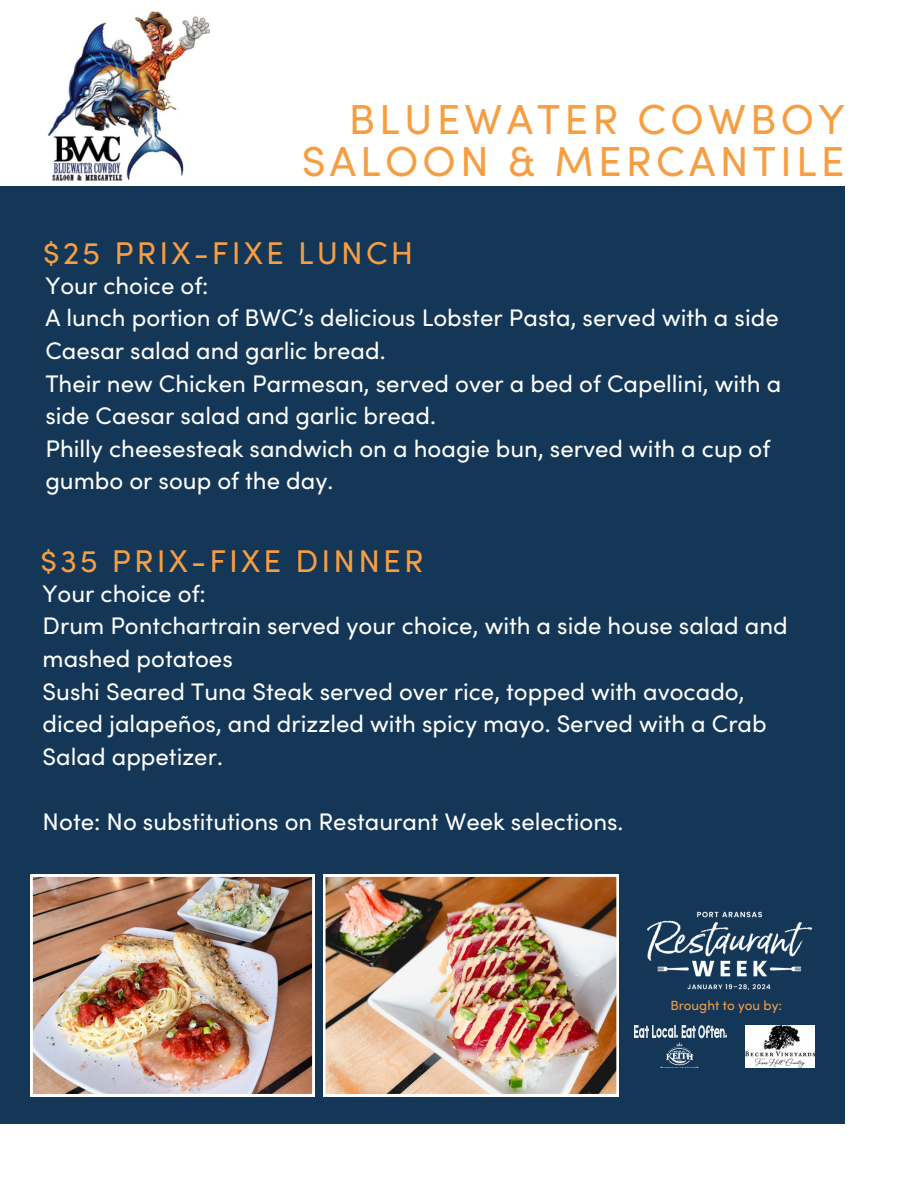
<style>
.page{position:relative;width:918px;height:1188px;background:#fff}
.page>*{position:absolute;margin:0;border:0;box-sizing:border-box;transform-origin:0 0}
.t1{font:42px "Sofia Pro";letter-spacing:.1em;color:#f79e42}
.t2{font:31.5px "Sofia Pro";letter-spacing:.1em;color:#f79e42}
.t3{font:24px/32.7px "Sofia Pro";color:#fff}
.t4{font:13.35px "Sofia Pro";color:#f79e42}
</style>
<div class="page">
<div style="left:0;top:187px;width:845px;height:937px;background:#143758"></div>
<img style="left:647px;top:911px;width:166px;height:79px">
<img style="left:746px;top:1025px;width:68px;height:43px">
<img style="left:634px;top:1025px;width:93px;height:43px">
<img style="left:48px;top:11px;width:163px;height:170px">
<img style="left:31px;top:875px;width:283px;height:221px">
<img style="left:323px;top:875px;width:296px;height:221px">
<p class="t1" style="left:349px;top:92px;width:497px">BLUEWATER COWBOY</p>
<p class="t1" style="left:302px;top:134px;width:544px">SALOON &amp; MERCANTILE</p>
<p class="t2" style="left:43px;top:232px;width:372px">$25 PRIX-FIXE LUNCH</p>
<p class="t3" style="left:45px;top:269px;width:165px">Your choice of:</p>
<p class="t3" style="left:45px;top:301px;width:735px">A lunch portion of BWC’s delicious Lobster Pasta, served with a side<br>Caesar salad and garlic bread.</p>
<p class="t3" style="left:45px;top:366px;width:737px">Their new Chicken Parmesan, served over a bed of Capellini, with a side Caesar salad and garlic bread.</p>
<p class="t3" style="left:45px;top:432px;width:726px">Philly cheesesteak sandwich on a hoagie bun, served with a cup of gumbo or soup of the day.</p>
<p class="t2" style="left:41px;top:540px;width:385px">$35 PRIX-FIXE DINNER</p>
<p class="t3" style="left:43px;top:577px;width:165px">Your choice of:</p>
<p class="t3" style="left:43px;top:609px;width:747px">Drum Pontchartrain served your choice, with a side house salad and mashed potatoes</p>
<p class="t3" style="left:43px;top:674px;width:726px">Sushi Seared Tuna Steak served over rice, topped with avocado, diced jalapeños, and drizzled with spicy mayo. Served with a Crab<br>Salad appetizer.</p>
<p class="t3" style="left:43px;top:805px;width:582px">Note: No substitutions on Restaurant Week selections.</p>
<p class="t4" style="left:670px;top:996px;width:113px">Brought to you by:</p>
</div>
